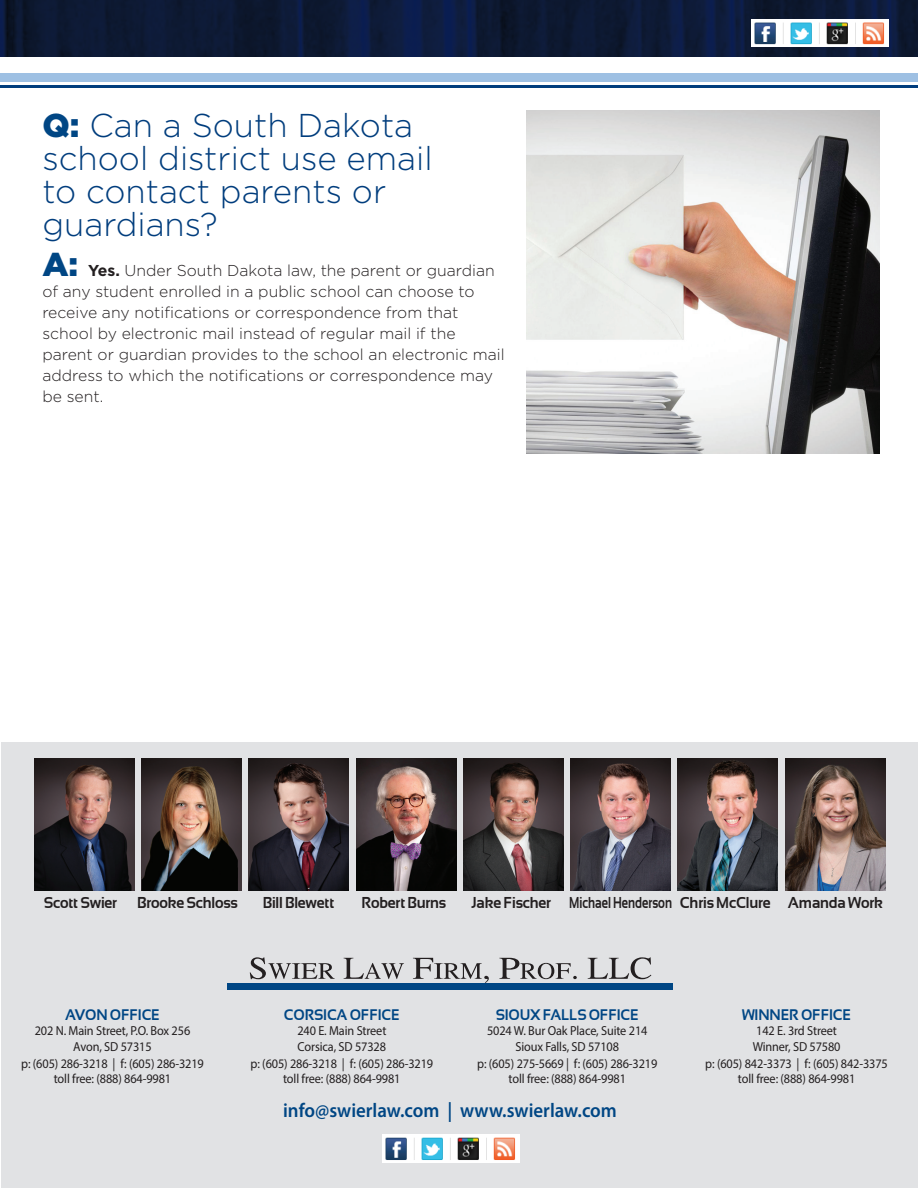
<style>
.page{position:relative;width:918px;height:1188px;background:#fff}
.page>*{position:absolute;margin:0;border:0;box-sizing:border-box;transform-origin:0 0}
.t1{font:300 33px/33px "Gotham";color:#013d7d}
.t2{font:600 19.8px "Myriad Pro";color:#004684;scale:.95 1}
.t3{font:300 15.75px/21px "Gotham";color:#231f20}
.t4{font:700 15.75px "Sansation";letter-spacing:-.01em;color:#231f20;scale:.94 1}
.t5{font:700 15.3px "Sansation";letter-spacing:-.01em;color:#004684;scale:.94 1}
.t6{font:13.05px/15.3px "Myriad Pro";letter-spacing:-.01em;color:#231f20;text-align:center;scale:.94 1}
.s1{font-weight:900;color:#004684}
.s2{font-weight:900;font-size:33px;color:#004684}
.s3{font-weight:700}
</style>
<div class="page">
<img style="left:0;top:0;width:918px;height:56px">
<div style="left:0;top:73px;width:918px;height:9px;background:#9ec0e3"></div>
<hr style="left:0;top:86px;width:918px;height:2px;background:#013d7d">
<img style="left:752px;top:19px;width:136px;height:28px">
<div style="left:1px;top:742px;width:917px;height:446px;background:#e1e2e4"></div>
<div style="left:227px;top:983px;width:446px;height:7px;background:#004684"></div>
<svg style="left:250px;top:957px;width:85px;height:22px"></svg>
<svg style="left:344px;top:958px;width:60px;height:21px"></svg>
<svg style="left:413px;top:958px;width:76px;height:25px"></svg>
<svg style="left:499px;top:958px;width:78px;height:21px"></svg>
<svg style="left:588px;top:957px;width:63px;height:22px"></svg>
<img style="left:383px;top:1135px;width:136px;height:27px">
<img style="left:141px;top:759px;width:100px;height:132px">
<img style="left:678px;top:759px;width:100px;height:132px">
<img style="left:249px;top:759px;width:100px;height:132px">
<img style="left:34px;top:759px;width:100px;height:132px">
<img style="left:785px;top:759px;width:100px;height:132px">
<img style="left:571px;top:759px;width:100px;height:132px">
<img style="left:464px;top:759px;width:100px;height:132px">
<img style="left:356px;top:759px;width:100px;height:132px">
<img style="left:526px;top:111px;width:353px;height:343px">
<h1 class="t1" style="left:42px;top:108px;width:392px"><span class="s1">Q:</span> Can a South Dakota school district use email to contact parents or guardians?</h1>
<p class="t3" style="left:42px;top:259px;width:464px"><span class="s2">A:</span> <span class="s3">Yes.</span> Under South Dakota law, the parent or guardian of any student enrolled in a public school can choose to receive any notifications or correspondence from that school by electronic mail instead of regular mail if the parent or guardian provides to the school an electronic mail address to which the notifications or correspondence may be sent.</p>
<p class="t4" style="left:44px;top:893px;width:310px">Scott Swier – Brooke Schloss – Bill Blewett</p>
<p class="t4" style="left:361px;top:893px;width:97px">Robert Burns–</p>
<p class="t4" style="left:471px;top:893px;width:440px">Jake Fischer– Michael Henderson Chris McClure– Amanda Work</p>
<p class="t5" style="left:65px;top:1006px;width:102px">AVON OFFICE</p>
<p class="t6" style="left:35px;top:1023px;width:167px">202 N. Main Street, P.O. Box 256<br>Avon, SD 57315</p>
<p class="t6" style="left:21px;top:1056px;width:196px">p: (605) 286-3218 | f: (605) 286-3219 toll free: (888) 864-9981</p>
<p class="t5" style="left:284px;top:1006px;width:125px">CORSICA OFFICE</p>
<p class="t6" style="left:297px;top:1023px;width:96px;text-align:left">240 E. Main Street<br>Corsica, SD 57328</p>
<p class="t6" style="left:251px;top:1056px;width:196px">p: (605) 286-3218 | f: (605) 286-3219 toll free: (888) 864-9981</p>
<h2 class="t2" style="left:283px;top:1097px;width:353px">info@swierlaw.com | www.swierlaw.com</h2>
<p class="t5" style="left:496px;top:1006px;width:154px">SIOUX FALLS OFFICE</p>
<p class="t6" style="left:487px;top:1023px;width:172px">5024 W. Bur Oak Place, Suite 214<br>Sioux Falls, SD 57108</p>
<p class="t6" style="left:477px;top:1056px;width:193px">p: (605) 275-5669 | f: (605) 286-3219 toll free: (888) 864-9981</p>
<p class="t5" style="left:742px;top:1006px;width:118px">WINNER OFFICE</p>
<p class="t6" style="left:753px;top:1023px;width:95px;text-align:left">142 E. 3rd Street<br>Winner, SD 57580</p>
<p class="t6" style="left:705px;top:1056px;width:196px">p: (605) 842-3373 | f: (605) 842-3375 toll free: (888) 864-9981</p>
</div>
